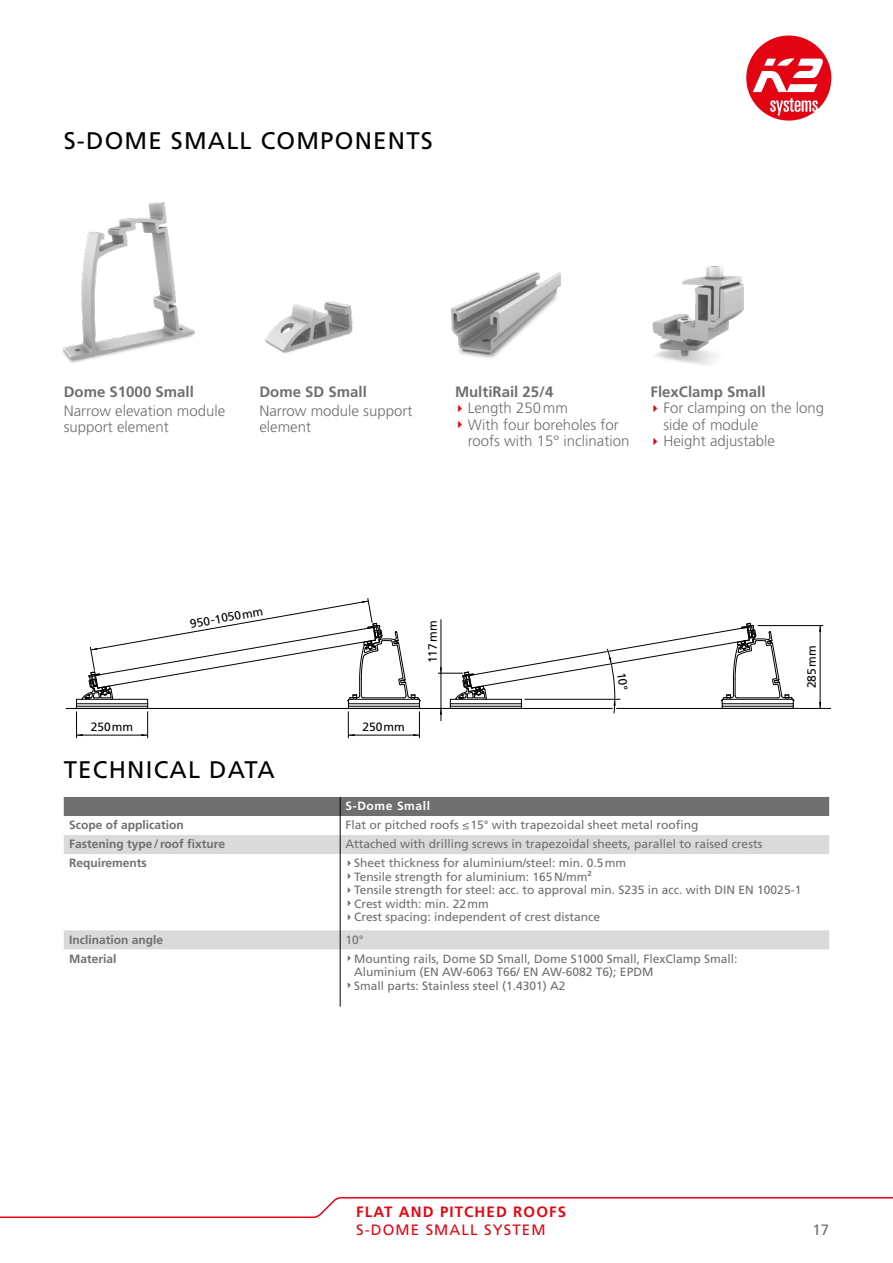
<style>
.page{position:relative;width:893px;height:1263px;background:#fff}
.page>*{position:absolute;margin:0;border:0;box-sizing:border-box;transform-origin:0 0}
.t1{font:24px "Frutiger LT Std";letter-spacing:.05em;color:#000}
.t2{font:300 15px/16.5px "Frutiger LT Std";color:#706f6f}
.t3{font:700 15px "Frutiger LT Std";color:#706f6f}
.t4{font:700 15px "Frutiger LT Std";letter-spacing:.075em;color:#e30613}
.t5{font:15px "Frutiger LT Std";letter-spacing:.075em;color:#e30613}
.t6{font:15px "Frutiger LT Std";color:#706f6f}
.t7{font:12px/13.5px "Frutiger LT Std";color:#706f6f}
.t8{font:700 12px "Frutiger LT Std";color:#706f6f}
.t9{font:12px "Frutiger LT Std";color:#000}
.t10{font:700 12px "Frutiger LT Std";letter-spacing:.05em;color:#fff}
</style>
<div class="page">
<svg style="left:0;top:1197px;width:893px;height:21px"></svg>
<svg style="left:64px;top:854px;width:765px;height:95px"></svg>
<hr style="left:340px;top:854px;width:1px;height:76px;background:#000">
<svg style="left:340px;top:930px;width:1px;height:19px"></svg>
<hr style="left:340px;top:949px;width:1px;height:57px;background:#000">
<svg style="left:64px;top:797px;width:765px;height:57px"></svg>
<hr style="left:758px;top:625px;width:65px;height:1px;background:#000">
<hr style="left:820px;top:626px;width:1px;height:82px;background:#000">
<svg style="left:819px;top:625px;width:2px;height:7px"></svg>
<hr style="left:441px;top:619px;width:1px;height:102px;background:#000">
<svg style="left:76px;top:598px;width:345px;height:140px"></svg>
<hr style="left:66px;top:708px;width:547px;height:1px;background:#000">
<hr style="left:616px;top:708px;width:215px;height:1px;background:#000">
<img style="left:62px;top:202px;width:133px;height:161px">
<img style="left:265px;top:302px;width:88px;height:52px">
<img style="left:452px;top:273px;width:108px;height:85px">
<img style="left:652px;top:266px;width:91px;height:99px">
<svg style="left:746px;top:36px;width:85px;height:85px"></svg>
<svg style="left:348px;top:860px;width:3px;height:6px"></svg>
<svg style="left:348px;top:874px;width:3px;height:5px"></svg>
<svg style="left:348px;top:887px;width:3px;height:6px"></svg>
<svg style="left:348px;top:901px;width:3px;height:5px"></svg>
<svg style="left:348px;top:914px;width:3px;height:6px"></svg>
<svg style="left:438px;top:622px;width:357px;height:93px"></svg>
<h1 class="t1" style="left:64px;top:127px;width:371px">S-DOME SMALL COMPONENTS</h1>
<p class="t3" style="left:64px;top:383px;width:132px">Dome S1000 Small</p>
<p class="t2" style="left:64px;top:403px;width:163px">Narrow elevation module support element</p>
<p class="t3" style="left:259px;top:383px;width:109px">Dome SD Small</p>
<p class="t2" style="left:259px;top:403px;width:155px">Narrow module support element</p>
<p class="t3" style="left:455px;top:383px;width:100px">MultiRail 25/4</p>
<p class="t2" style="left:468px;top:400px;width:163px">Length 250mm<br>With four boreholes for roofs with 15° inclination</p>
<p class="t3" style="left:651px;top:383px;width:117px">FlexClamp Small</p>
<p class="t2" style="left:663px;top:400px;width:162px">For clamping on the long side of module<br>Height adjustable</p>
<p class="t9" style="left:189px;top:617px;width:75px;rotate:-10deg">950-1050mm</p>
<p class="t9" style="left:91px;top:720px;width:44px">250mm</p>
<p class="t9" style="left:363px;top:720px;width:44px">250mm</p>
<h1 class="t1" style="left:64px;top:755px;width:213px">TECHNICAL DATA</h1>
<p class="t9" style="left:426px;top:663px;width:44px;rotate:-90deg">117mm</p>
<p class="t10" style="left:345px;top:799px;width:86px">S-Dome Small</p>
<p class="t9" style="left:805px;top:688px;width:44px;rotate:-90deg">285mm</p>
<p class="t8" style="left:69px;top:818px;width:116px">Scope of application</p>
<p class="t7" style="left:345px;top:818px;width:355px">Flat or pitched roofs ≤15° with trapezoidal sheet metal roofing</p>
<p class="t8" style="left:69px;top:837px;width:157px">Fastening type/roof fixture</p>
<p class="t7" style="left:345px;top:837px;width:418px">Attached with drilling screws in trapezoidal sheets, parallel to raised crests</p>
<p class="t8" style="left:69px;top:856px;width:79px">Requirements</p>
<p class="t7" style="left:354px;top:856px;width:449px">Sheet thickness for aluminium/steel: min. 0.5mm<br>Tensile strength for aluminium: 165N/mm²<br>Tensile strength for steel: acc. to approval min. S235 in acc. with DIN EN 10025-1<br>Crest width: min. 22mm<br>Crest spacing: independent of crest distance</p>
<p class="t8" style="left:69px;top:932px;width:96px">Inclination angle</p>
<p class="t7" style="left:346px;top:933px;width:20px">10°</p>
<p class="t8" style="left:69px;top:951px;width:49px">Material</p>
<p class="t7" style="left:354px;top:952px;width:385px">Mounting rails, Dome SD Small, Dome S1000 Small, FlexClamp Small:<br>Aluminium (EN AW-6063 T66/ EN AW-6082 T6); EPDM<br>Small parts: Stainless steel (1.4301) A2</p>
<p class="t4" style="left:356px;top:1203px;width:211px">FLAT AND PITCHED ROOFS</p>
<p class="t5" style="left:356px;top:1221px;width:191px">S-DOME SMALL SYSTEM</p>
<p class="t6" style="left:812px;top:1221px;width:18px">17</p>
</div>
